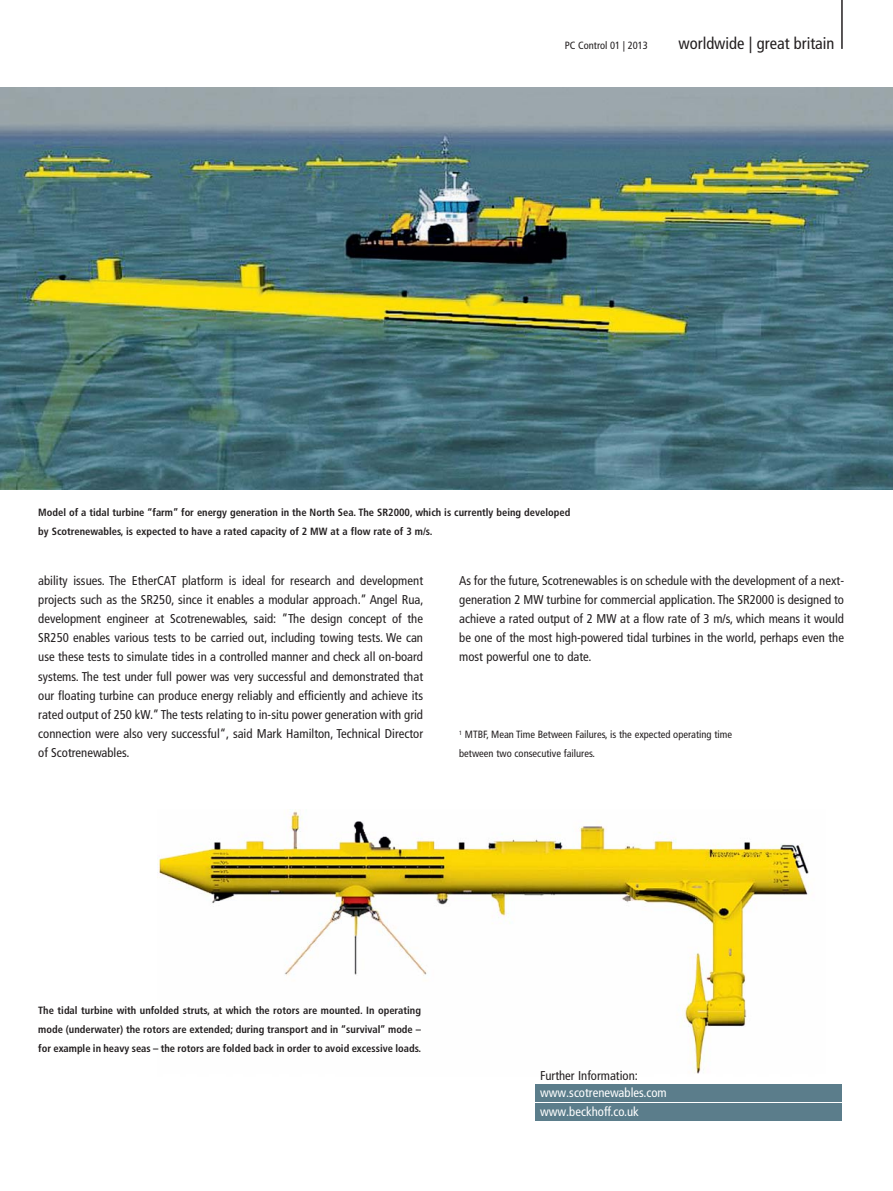
<style>
.page{position:relative;width:893px;height:1191px;background:#fff}
.page>*{position:absolute;margin:0;border:0;box-sizing:border-box;transform-origin:0 0}
.t1{font:condensed 16.5px "Frutiger LT Pro";color:#231f20}
.t2{font:condensed 12.75px/19.2px "Frutiger LT Pro";color:#231f20;text-align:justify}
.t3{font:condensed 12.75px/19px "Frutiger LT Pro";color:#fff}
.t4{font:700 condensed 10.5px/19px "Frutiger LT Pro";color:#231f20}
.t5{font:condensed 10.5px/19.2px "Frutiger LT Pro";color:#231f20}
</style>
<div class="page">
<img style="left:157px;top:809px;width:652px;height:265px">
<img style="left:0;top:87px;width:893px;height:402px">
<hr style="left:841px;top:0;width:2px;height:49px;background:#231f20">
<div style="left:536px;top:1084px;width:306px;height:17px;background:#5b7d8b"></div>
<div style="left:536px;top:1103px;width:306px;height:17px;background:#5b7d8b"></div>
<p class="t5" style="left:565px;top:37px;width:85px">PC Control 01 | 2013</p>
<p class="t1" style="left:678px;top:37px;width:157px">worldwide | great britain</p>
<p class="t4" style="left:38px;top:504px;width:534px">Model of a tidal turbine “farm” for energy generation in the North Sea. The SR2000, which is currently being developed by Scotrenewables, is expected to have a rated capacity of 2 MW at a flow rate of 3 m/s.</p>
<p class="t2" style="left:459px;top:572px;width:386px">As for the future, Scotrenewables is on schedule with the development of a next&shy;generation 2 MW turbine for commercial application. The SR2000 is designed to achieve a rated output of 2 MW at a flow rate of 3 m/s, which means it would be one of the most high-powered tidal turbines in the world, perhaps even the most powerful one to date.</p>
<p class="t2" style="left:38px;top:572px;width:387px">ability issues. The EtherCAT platform is ideal for research and development projects such as the SR250, since it enables a modular approach.” Angel Rua, development engineer at Scotrenewables, said: ”The design concept of the SR250 enables various tests to be carried out, including towing tests. We can use these tests to simulate tides in a controlled manner and check all on-board systems. The test under full power was very successful and demonstrated that our floating turbine can produce energy reliably and efficiently and achieve its rated output of 250 kW.” The tests relating to in-situ power generation with grid connection were also very successful“, said Mark Hamilton, Technical Director of Scotrenewables.</p>
<p class="t5" style="left:459px;top:726px;width:274px"><sup>1</sup> MTBF, Mean Time Between Failures, is the expected operating time between two consecutive failures.</p>
<p class="t4" style="left:38px;top:1001px;width:385px;text-align:justify">The tidal turbine with unfolded struts, at which the rotors are mounted. In operating mode (underwater) the rotors are extended; during transport and in “survival” mode – for example in heavy seas – the rotors are folded back in order to avoid excessive loads.</p>
<p class="t2" style="left:540px;top:1067px;width:99px">Further Information:</p>
<p class="t3" style="left:540px;top:1084px;width:128px">www.scotrenewables.com www.beckhoff.co.uk</p>
</div>
